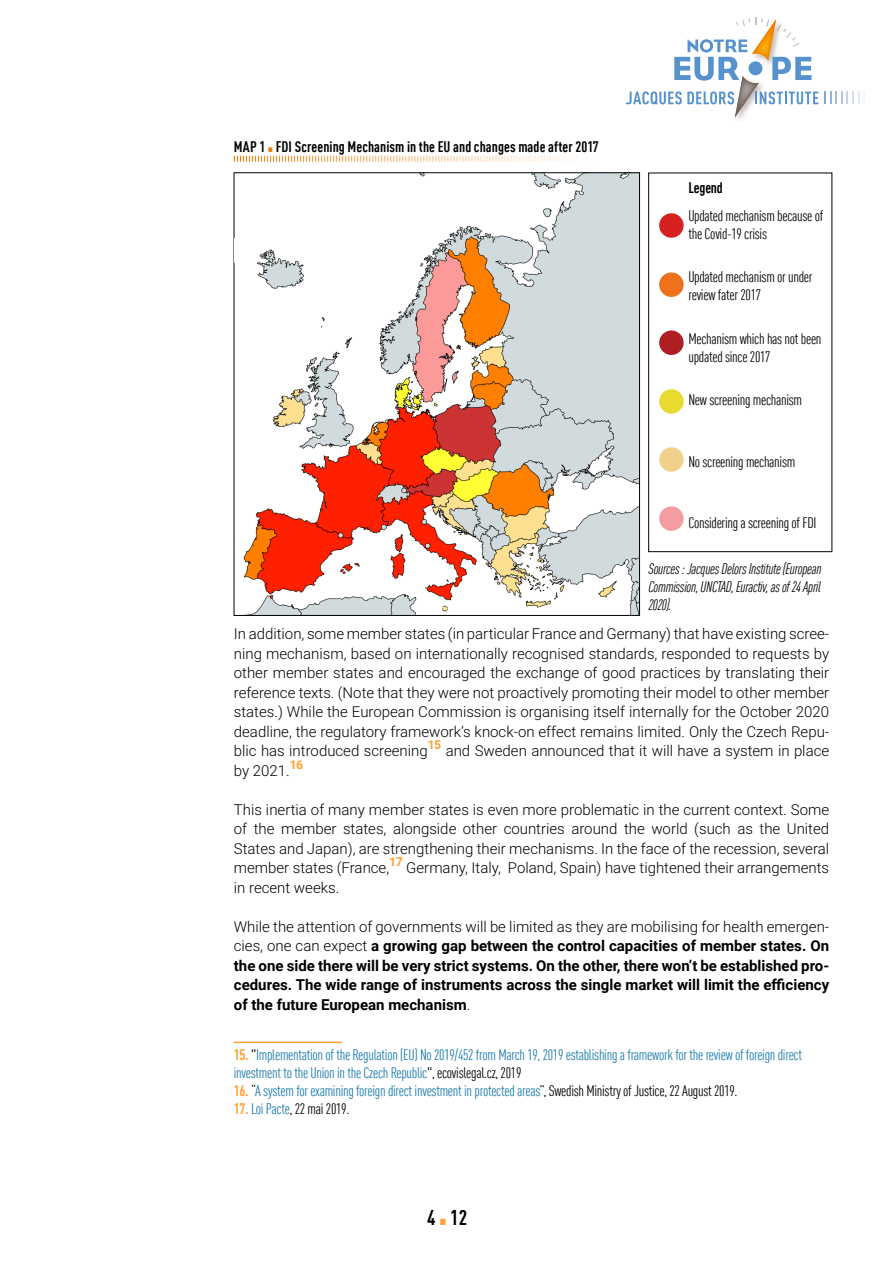
<style>
.page{position:relative;width:893px;height:1263px;background:#fff}
.page>*{position:absolute;margin:0;border:0;box-sizing:border-box;transform-origin:0 0}
.t1{font:500 condensed 75px "DIN Offc Pro";color:#ae1e22}
.t2{font:500 condensed 75px "DIN Offc Pro";color:#ed721b}
.t3{font:500 condensed 75px "DIN Offc Pro";color:#d92020}
.t4{font:500 condensed 75px "DIN Offc Pro";color:#e8da2e}
.t5{font:500 condensed 75px "DIN Offc Pro";color:#efd18b}
.t6{font:500 condensed 75px "DIN Offc Pro";color:#f39ca2}
.t7{font:700 condensed 21px "DIN Offc Pro";color:#000}
.t8{font:300 15px/19.5px "Roboto";color:#000;text-align:justify}
.t9{font:700 15px/19.5px "Roboto";color:#000;text-align:justify}
.t10{font:condensed 15px/18px "DIN Offc Pro";letter-spacing:-.02em;color:#1b7bab}
.t11{font:condensed 15px/18px "DIN Offc Pro";letter-spacing:-.02em;color:#000}
.t12{font:italic condensed 15px/18px "DIN Offc Pro";letter-spacing:-.02em;color:#000;text-align:justify}
.t13{font:700 condensed 15px "DIN Offc Pro";letter-spacing:.005em;color:#000}
.t14{font:700 12.3px "Roboto";color:#ffa02f}
.s1{font-family:"DejaVu Serif Condensed";font-weight:400;font-stretch:normal;font-size:9px;color:#f07f00}
.s2{font-weight:300}
.s3{font-weight:700;color:#ffa02f}
.s4{color:#000}
.s5{color:#1b7bab}
.s6{font-family:"DejaVu Serif Condensed";font-weight:400;font-stretch:normal;font-size:12px;color:#ffa02f}
</style>
<div class="page">
<svg style="left:824px;top:92px;width:41px;height:12px"></svg>
<svg style="left:626px;top:18px;width:192px;height:100px"></svg>
<svg style="left:234px;top:156px;width:344px;height:6px"></svg>
<hr style="left:234px;top:1041px;width:108px;height:2px;background:#ffa02f">
<img style="left:243px;top:175px;width:395px;height:439px">
<div style="left:234px;top:238px;width:13px;height:25px;background:#fff"></div>
<div style="left:648px;top:173px;width:184px;height:379px;border:1px solid #000"></div>
<p class="t13" style="left:234px;top:135px;width:366px">MAP 1 <span class="s1">▪</span> FDI Screening Mechanism in the EU and changes made after 2017</p>
<p class="t13" style="left:688px;top:176px;width:36px">Legend</p>
<p class="t11" style="left:688px;top:205px;width:136px">Updated mechanism because of the Covid-19 crisis</p>
<p class="t11" style="left:688px;top:267px;width:126px">Updated mechanism or under review fater 2017</p>
<p class="t11" style="left:688px;top:328px;width:135px">Mechanism which has not been updated since 2017</p>
<p class="t11" style="left:688px;top:390px;width:115px">New screening mechanism</p>
<h1 class="t3" style="left:654px;top:169px;width:36px">•</h1>
<h1 class="t2" style="left:654px;top:228px;width:36px">•</h1>
<h1 class="t1" style="left:654px;top:286px;width:36px">•</h1>
<h1 class="t4" style="left:654px;top:344px;width:36px">•</h1>
<h1 class="t5" style="left:654px;top:403px;width:36px">•</h1>
<h1 class="t6" style="left:654px;top:462px;width:36px">•</h1>
<p class="t11" style="left:688px;top:451px;width:108px">No screening mechanism</p>
<p class="t11" style="left:688px;top:513px;width:130px">Considering a screening of FDI</p>
<p class="t12" style="left:648px;top:559px;width:175px">Sources : Jacques Delors Institute (European Commission, UNCTAD, Euractiv, as of 24 April 2020).</p>
<p class="t8" style="left:234px;top:623px;width:597px">In addition, some member states (in particular France and Germany) that have existing scree&shy;ning mechanism, based on internationally recognised standards, responded to requests by other member states and encouraged the exchange of good practices by translating their reference texts. (Note that they were not proactively promoting their model to other member states.) While the European Commission is organising itself internally for the October 2020 deadline, the regulatory framework’s knock-on effect remains limited. Only the Czech Repu&shy;blic has introduced screening</p>
<p class="t14" style="left:428px;top:736px;width:15px">15</p>
<p class="t8" style="left:446px;top:740px;width:385px">and Sweden announced that it will have a system in place</p>
<p class="t8" style="left:234px;top:760px;width:57px">by 2021.</p>
<p class="t14" style="left:290px;top:756px;width:15px">16</p>
<p class="t8" style="left:234px;top:799px;width:597px">This inertia of many member states is even more problematic in the current context. Some of the member states, alongside other countries around the world (such as the United States and Japan), are strengthening their mechanisms. In the face of the recession, several member states (France,</p>
<p class="t14" style="left:389px;top:853px;width:15px">17</p>
<p class="t8" style="left:406px;top:857px;width:424px">Germany, Italy, Poland, Spain) have tightened their arrangements</p>
<p class="t8" style="left:234px;top:877px;width:107px">in recent weeks.</p>
<p class="t9" style="left:234px;top:916px;width:597px"><span class="s2">While the attention of governments will be limited as they are mobilising for health emergen&shy;cies, one can expect</span> a growing gap between the control capacities of member states. On the one side there will be very strict systems. On the other, there won’t be established pro&shy;cedures. The wide range of instruments across the single market will limit the efficiency of the future European mechanism<span class="s2">.</span></p>
<p class="t10" style="left:234px;top:1045px;width:570px"><span class="s3">15.</span> <span class="s4">"</span>Implementation of the Regulation (EU) No 2019/452 from March 19, 2019 establishing a framework for the review of foreign direct investment to the Union in the Czech Republic<span class="s4">", ecovislegal.cz, 2019</span></p>
<p class="t10" style="left:234px;top:1081px;width:505px"><span class="s3">16.</span> <span class="s4">“</span>A system for examining foreign direct investment in protected areas<span class="s4">”, Swedish Ministry of Justice, 22 August 2019.</span></p>
<p class="t11" style="left:234px;top:1099px;width:117px"><span class="s3">17.</span> <span class="s5">Loi Pacte</span>, 22 mai 2019.</p>
<h2 class="t7" style="left:427px;top:1202px;width:41px">4<span class="s6">▪</span>12</h2>
</div>
